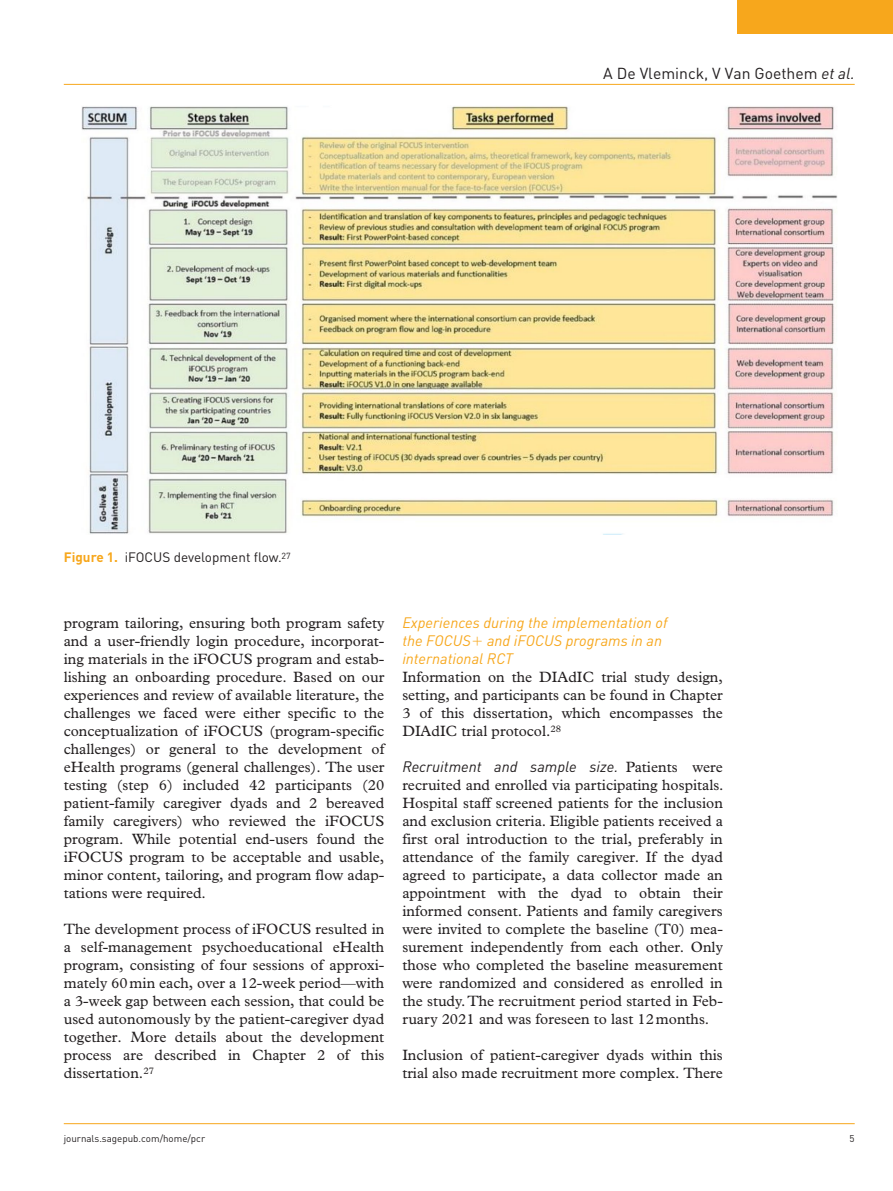
<style>
.page{position:relative;width:893px;height:1191px;background:#fff}
.page>*{position:absolute;margin:0;border:0;box-sizing:border-box;transform-origin:0 0}
.t1{font:15.75px "DIN";color:#231f20}
.t2{font:15px/18px "Plantin Std";color:#231f20;text-align:justify}
.t3{font:italic 15px/18px "DIN";color:#f7a71c}
.t4{font:italic 15px "DIN";color:#231f20}
.t5{font:13.5px "DIN";color:#231f20}
.t6{font:9.75px "DIN";color:#231f20}
.s1{font-style:italic}
.s2{font-weight:700;color:#f7a71c}
.s3{font-family:"Plantin Std";font-style:normal}
</style>
<div class="page">
<hr style="left:64px;top:84px;width:791px;height:1px;background:#f7a71c">
<hr style="left:64px;top:1123px;width:791px;height:1px;background:#f7a71c">
<div style="left:738px;top:0;width:155px;height:34px;background:#f7a71c"></div>
<img style="left:81px;top:106px;width:756px;height:428px">
<p class="t1" style="left:603px;top:63px;width:253px">A De Vleminck, V Van Goethem <span class="s1">et al.</span></p>
<p class="t5" style="left:64px;top:549px;width:229px"><span class="s2">Figure 1.</span> iFOCUS development flow.<sup>27</sup></p>
<p class="t2" style="left:64px;top:614px;width:322px">program tailoring, ensuring both program safety and a user-friendly login procedure, incorporat&shy;ing materials in the iFOCUS program and estab&shy;lishing an onboarding procedure. Based on our experiences and review of available literature, the challenges we faced were either specific to the conceptualization of iFOCUS (program-specific challenges) or general to the development of eHealth programs (general challenges). The user testing (step 6) included 42 participants (20 patient-family caregiver dyads and 2 bereaved family caregivers) who reviewed the iFOCUS program. While potential end-users found the iFOCUS program to be acceptable and usable, minor content, tailoring, and program flow adap&shy;tations were required.</p>
<p class="t2" style="left:64px;top:920px;width:322px">The development process of iFOCUS resulted in a self-management psychoeducational eHealth program, consisting of four sessions of approxi&shy;mately 60min each, over a 12-week period—with a 3-week gap between each session, that could be used autonomously by the patient-caregiver dyad together. More details about the development process are described in Chapter 2 of this dissertation.<sup>27</sup></p>
<p class="t3" style="left:402px;top:613px;width:267px">Experiences during the implementation of the FOCUS and iFOCUS programs in an international RCT</p>
<p class="t2" style="left:402px;top:668px;width:322px">Information on the DIAdIC trial study design, setting, and participants can be found in Chapter 3 of this dissertation, which encompasses the DIAdIC trial protocol.<sup>28</sup></p>
<p class="t4" style="left:402px;top:757px;width:322px">Recruitment and sample size. <span class="s3">Patients were</span></p>
<p class="t2" style="left:402px;top:776px;width:323px">recruited and enrolled via participating hospitals.<br>Hospital staff screened patients for the inclusion and exclusion criteria. Eligible patients received a first oral introduction to the trial, preferably in attendance of the family caregiver. If the dyad agreed to participate, a data collector made an appointment with the dyad to obtain their informed consent. Patients and family caregivers were invited to complete the baseline (T0) mea&shy;surement independently from each other. Only those who completed the baseline measurement were randomized and considered as enrolled in the study. The recruitment period started in Feb&shy;ruary 2021 and was foreseen to last 12months.</p>
<p class="t2" style="left:402px;top:1046px;width:322px">Inclusion of patient-caregiver dyads within this trial also made recruitment more complex. There</p>
<p class="t6" style="left:64px;top:1132px;width:143px">journals.sagepub.com/home/pcr</p>
<p class="t6" style="left:850px;top:1132px;width:7px">5</p>
</div>
